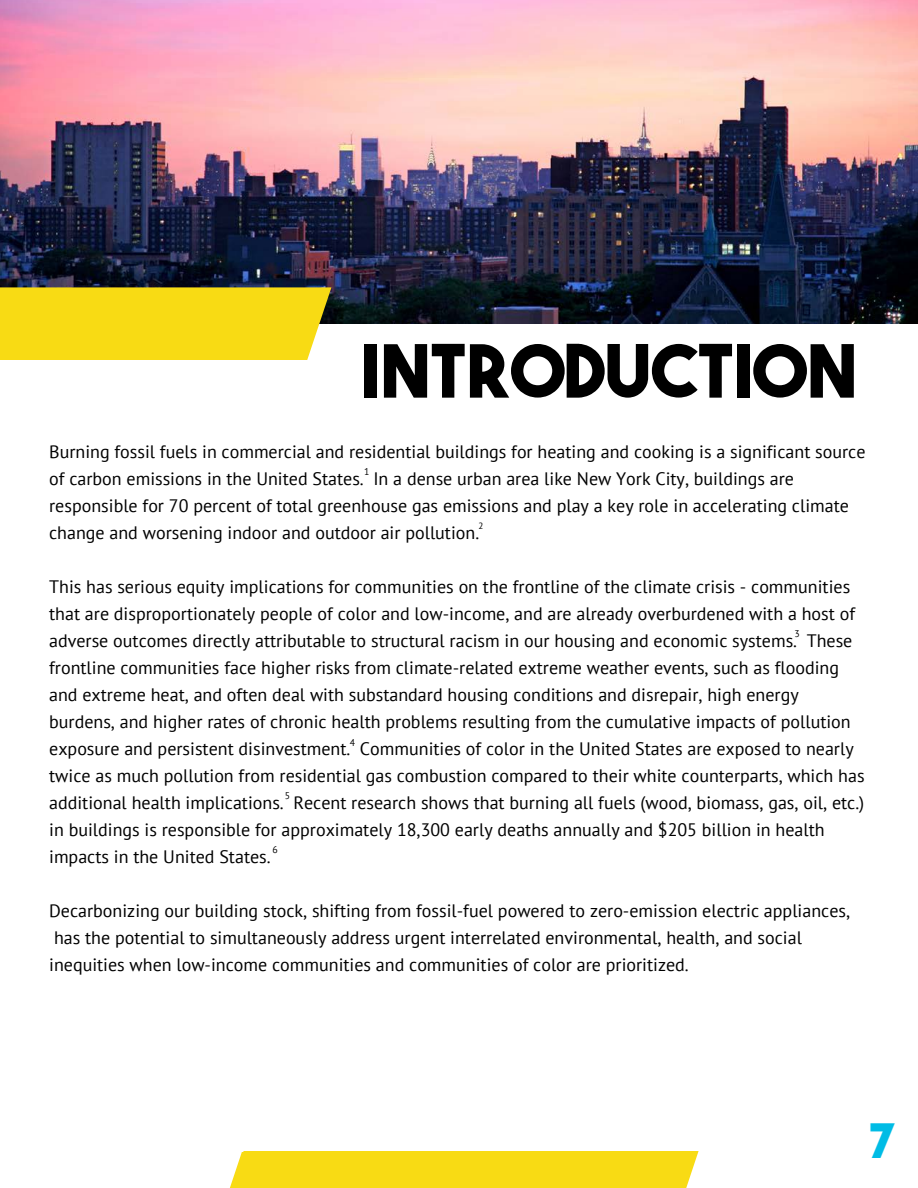
<style>
.page{position:relative;width:918px;height:1188px;background:#fff}
.page>*{position:absolute;margin:0;border:0;box-sizing:border-box;transform-origin:0 0}
.t1{font:73.05px "The Bold Font";color:#000}
.t2{font:47.25px "The Bold Font";color:#00bce5}
.t3{font:18px/27px "PT Sans";color:#000}
.t4{font:9.75px "PT Sans";color:#000}
.t5{font:9px "PT Sans";color:#000}
</style>
<div class="page">
<img style="left:0;top:0;width:918px;height:324px">
<div style="left:0;top:287px;width:331px;height:73px;background:#f8db14"></div>
<svg style="left:243px;top:1151px;width:456px;height:5px"></svg>
<div style="left:218px;top:1152px;width:479px;height:36px;background:#f8db14"></div>
<h1 class="t1" style="left:361px;top:343px;width:498px">INTRODUCTION</h1>
<p class="t3" style="left:49px;top:437px;width:818px">Burning fossil fuels in commercial and residential buildings for heating and cooking is a significant source of carbon emissions in the United States. In a dense urban area like New York City, buildings are responsible for 70 percent of total greenhouse gas emissions and play a key role in accelerating climate change and worsening indoor and outdoor air pollution.</p>
<p class="t3" style="left:49px;top:572px;width:817px">This has serious equity implications for communities on the frontline of the climate crisis - communities that are disproportionately people of color and low-income, and are already overburdened with a host of adverse outcomes directly attributable to structural racism in our housing and economic systems. These frontline communities face higher risks from climate-related extreme weather events, such as flooding and extreme heat, and often deal with substandard housing conditions and disrepair, high energy burdens, and higher rates of chronic health problems resulting from the cumulative impacts of pollution exposure and persistent disinvestment. Communities of color in the United States are exposed to nearly twice as much pollution from residential gas combustion compared to their white counterparts, which has additional health implications. Recent research shows that burning all fuels (wood, biomass, gas, oil, etc.) in buildings is responsible for approximately 18,300 early deaths annually and $205 billion in health impacts in the United States.</p>
<p class="t3" style="left:49px;top:896px;width:802px">Decarbonizing our building stock, shifting from fossil-fuel powered to zero-emission electric appliances, has the potential to simultaneously address urgent interrelated environmental, health, and social inequities when low-income communities and communities of color are prioritized.</p>
<p class="t4" style="left:364px;top:465px;width:7px">1</p>
<p class="t5" style="left:479px;top:520px;width:6px">2</p>
<p class="t4" style="left:794px;top:627px;width:7px">3</p>
<p class="t4" style="left:350px;top:736px;width:7px">4</p>
<p class="t4" style="left:285px;top:790px;width:7px">5</p>
<p class="t4" style="left:272px;top:843px;width:7px">6</p>
<h2 class="t2" style="left:870px;top:1123px;width:28px">7</h2>
</div>
